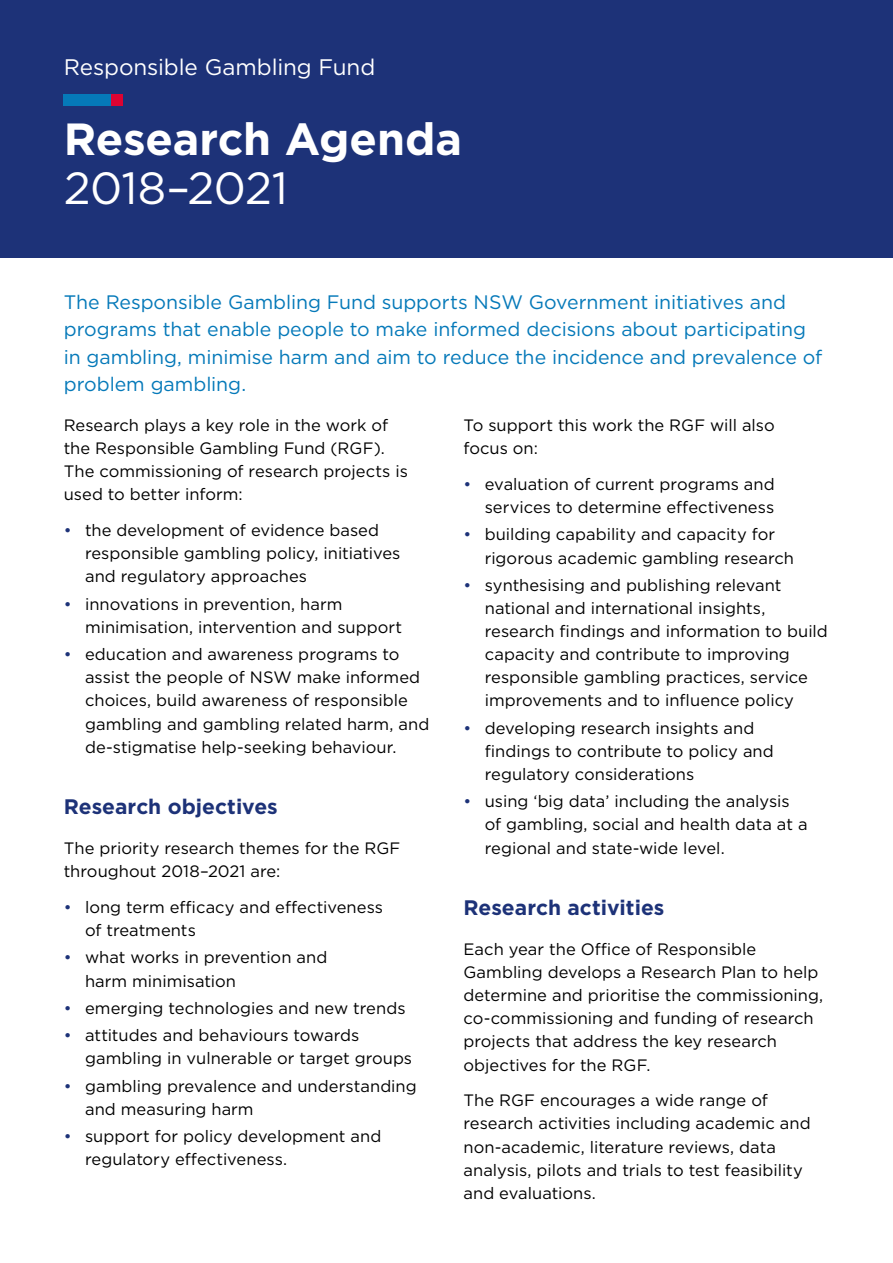
<style>
.page{position:relative;width:893px;height:1263px;background:#fff}
.page>*{position:absolute;margin:0;border:0;box-sizing:border-box;transform-origin:0 0}
.t1{font:700 45px/49.5px "Gotham";letter-spacing:-.005em;color:#fff}
.t2{font:22.5px "Gotham";letter-spacing:-.005em;color:#fff}
.t3{font:700 21px "Gotham";color:#1d3278}
.intro{font:19.5px/27.3px "Gotham";letter-spacing:-.005em;color:#0579b9}
.Body{font:16.5px/23.1px "Gotham";color:#000}
.s1{font-weight:400}
.s2{color:#1d3278}
</style>
<div class="page">
<div style="left:0;top:0;width:893px;height:257px;background:#1d3278"></div>
<div style="left:64px;top:94px;width:47px;height:11px;background:#0579b9"></div>
<div style="left:111px;top:94px;width:12px;height:11px;background:#dd0332"></div>
<h1 class="t2" style="left:64px;top:53px;width:313px">Responsible Gambling Fund</h1>
<h1 class="t1" style="left:64px;top:114px;width:400px">Research Agenda<br><span class="s1">2018–2021</span></h1>
<p class="intro" style="left:64px;top:288px;width:760px">The Responsible Gambling Fund supports NSW Government initiatives and programs that enable people to make informed decisions about participating in gambling, minimise harm and aim to reduce the incidence and prevalence of problem gambling.</p>
<p class="Body" style="left:64px;top:413px;width:346px">Research plays a key role in the work of the Responsible Gambling Fund (RGF).<br>The commissioning of research projects is used to better inform:</p>
<p class="Body" style="left:85px;top:518px;width:317px;text-indent:-21px"><span class="s2">•</span> the development of evidence based responsible gambling policy, initiatives and regulatory approaches</p>
<p class="Body" style="left:85px;top:592px;width:319px;text-indent:-21px"><span class="s2">•</span> innovations in prevention, harm minimisation, intervention and support</p>
<p class="Body" style="left:85px;top:642px;width:346px;text-indent:-21px"><span class="s2">•</span> education and awareness programs to assist the people of NSW make informed choices, build awareness of responsible gambling and gambling related harm, and de-stigmatise help-seeking behaviour.</p>
<p class="Body" style="left:463px;top:413px;width:313px">To support this work the RGF will also focus on:</p>
<p class="Body" style="left:463px;top:472px;width:313px;text-align:right"><span class="s2">•</span> evaluation of current programs and services to determine effectiveness</p>
<p class="Body" style="left:485px;top:523px;width:311px;text-indent:-21px"><span class="s2">•</span> building capability and capacity for rigorous academic gambling research</p>
<p class="Body" style="left:485px;top:573px;width:345px;text-indent:-21px"><span class="s2">•</span> synthesising and publishing relevant national and international insights, research findings and information to build capacity and contribute to improving responsible gambling practices, service improvements and to influence policy</p>
<p class="Body" style="left:485px;top:716px;width:291px;text-indent:-21px"><span class="s2">•</span> developing research insights and findings to contribute to policy and regulatory considerations</p>
<p class="Body" style="left:485px;top:790px;width:324px;text-indent:-21px"><span class="s2">•</span> using ‘big data’ including the analysis of gambling, social and health data at a regional and state-wide level.</p>
<h2 class="t3" style="left:64px;top:792px;width:215px">Research objectives</h2>
<p class="Body" style="left:64px;top:836px;width:338px">The priority research themes for the RGF throughout 2018–2021 are:</p>
<p class="Body" style="left:85px;top:895px;width:300px;text-indent:-21px"><span class="s2">•</span> long term efficacy and effectiveness of treatments</p>
<p class="Body" style="left:85px;top:946px;width:244px;text-indent:-21px"><span class="s2">•</span> what works in prevention and harm minimisation</p>
<p class="Body" style="left:64px;top:996px;width:343px"><span class="s2">•</span> emerging technologies and new trends</p>
<p class="Body" style="left:85px;top:1023px;width:329px;text-indent:-21px"><span class="s2">•</span> attitudes and behaviours towards gambling in vulnerable or target groups</p>
<p class="Body" style="left:85px;top:1074px;width:333px;text-indent:-21px"><span class="s2">•</span> gambling prevalence and understanding and measuring harm</p>
<p class="Body" style="left:85px;top:1124px;width:298px;text-indent:-21px"><span class="s2">•</span> support for policy development and regulatory effectiveness.</p>
<h2 class="t3" style="left:463px;top:893px;width:202px">Research activities</h2>
<p class="Body" style="left:463px;top:937px;width:361px">Each year the Office of Responsible Gambling develops a Research Plan to help determine and prioritise the commissioning, co-commissioning and funding of research projects that address the key research objectives for the RGF.</p>
<p class="Body" style="left:463px;top:1088px;width:349px">The RGF encourages a wide range of research activities including academic and non‑academic, literature reviews, data analysis, pilots and trials to test feasibility and evaluations.</p>
</div>
